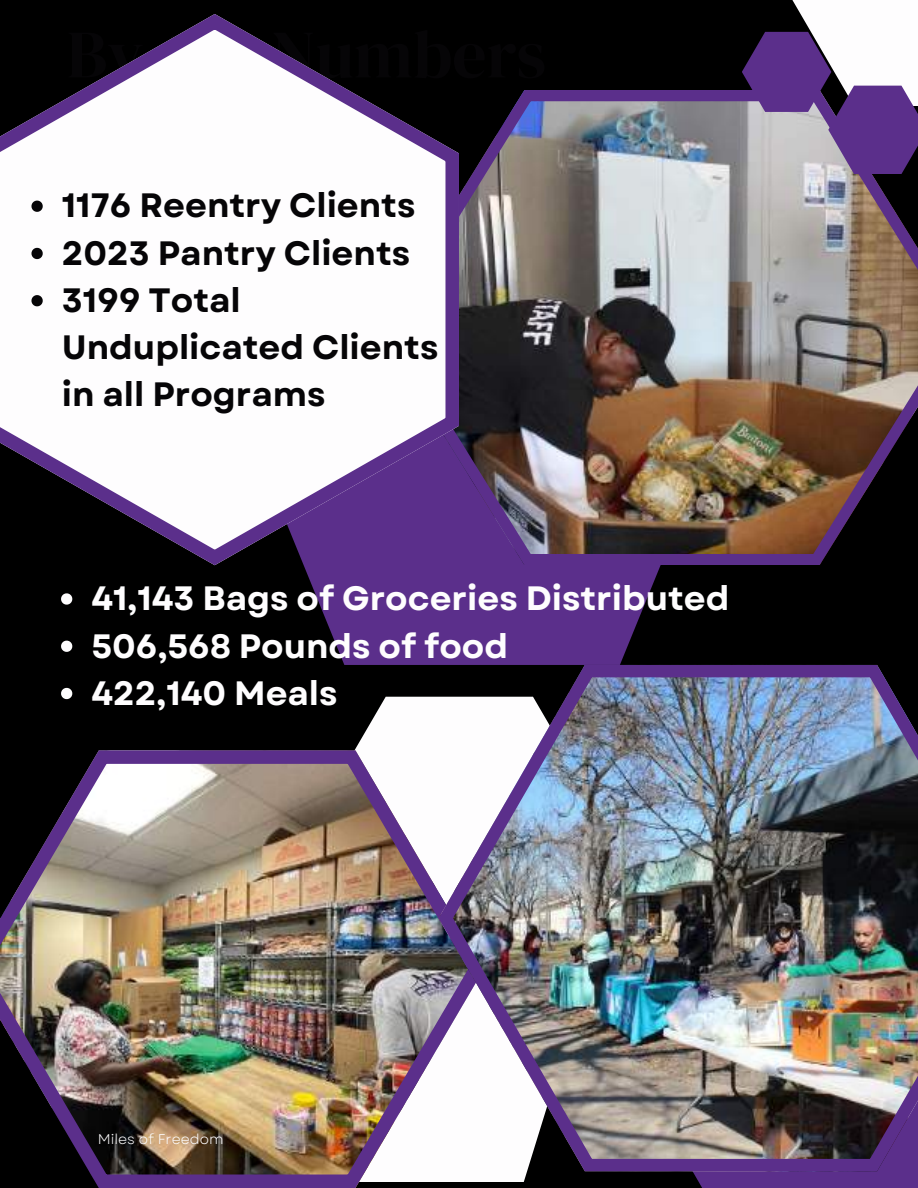
<style>
.page{position:relative;width:918px;height:1188px;background:#000}
.page>*{position:absolute;margin:0;border:0;box-sizing:border-box;transform-origin:0 0}
.t1{font:700 33.75px/47.2px "Garet";color:#060507}
.t2{font:700 33.75px/47.2px "Garet";color:#fefdfe}
.t3{font:14.1px "Garet";color:#fefdfe}
</style>
<div class="page">
<svg style="left:354px;top:697px;width:85px;height:53px;fill:#fefdfe"></svg>
<img style="left:0;top:750px;width:483px;height:438px">
<svg style="left:631px;top:1171px;width:287px;height:17px;fill:#5b2f8b"></svg>
<img style="left:439px;top:665px;width:479px;height:506px">
<svg style="left:303px;top:565px;width:402px;height:100px;fill:#5b2f8b"></svg>
<img style="left:459px;top:90px;width:459px;height:475px">
<div style="left:792px;top:0;width:126px;height:106px;background:#fefdfe"></div>
<svg style="left:742px;top:32px;width:176px;height:142px"></svg>
<svg style="left:0;top:14px;width:459px;height:551px"></svg>
<svg style="left:31px;top:201px;width:12px;height:11px"></svg>
<svg style="left:31px;top:248px;width:12px;height:11px"></svg>
<svg style="left:31px;top:295px;width:12px;height:11px"></svg>
<svg style="left:61px;top:593px;width:11px;height:12px"></svg>
<svg style="left:61px;top:641px;width:11px;height:11px"></svg>
<svg style="left:61px;top:688px;width:11px;height:11px"></svg>
<p class="t1" style="left:62px;top:182px;width:378px">1176 Reentry Clients<br>2023 Pantry Clients<br>3199 Total<br>Unduplicated Clients in all Programs</p>
<p class="t2" style="left:91px;top:575px;width:639px">41,143 Bags of Groceries Distributed<br>506,568 Pounds of food<br>422,140 Meals</p>
<p class="t3" style="left:98px;top:1129px;width:127px">Miles of Freedom</p>
</div>
